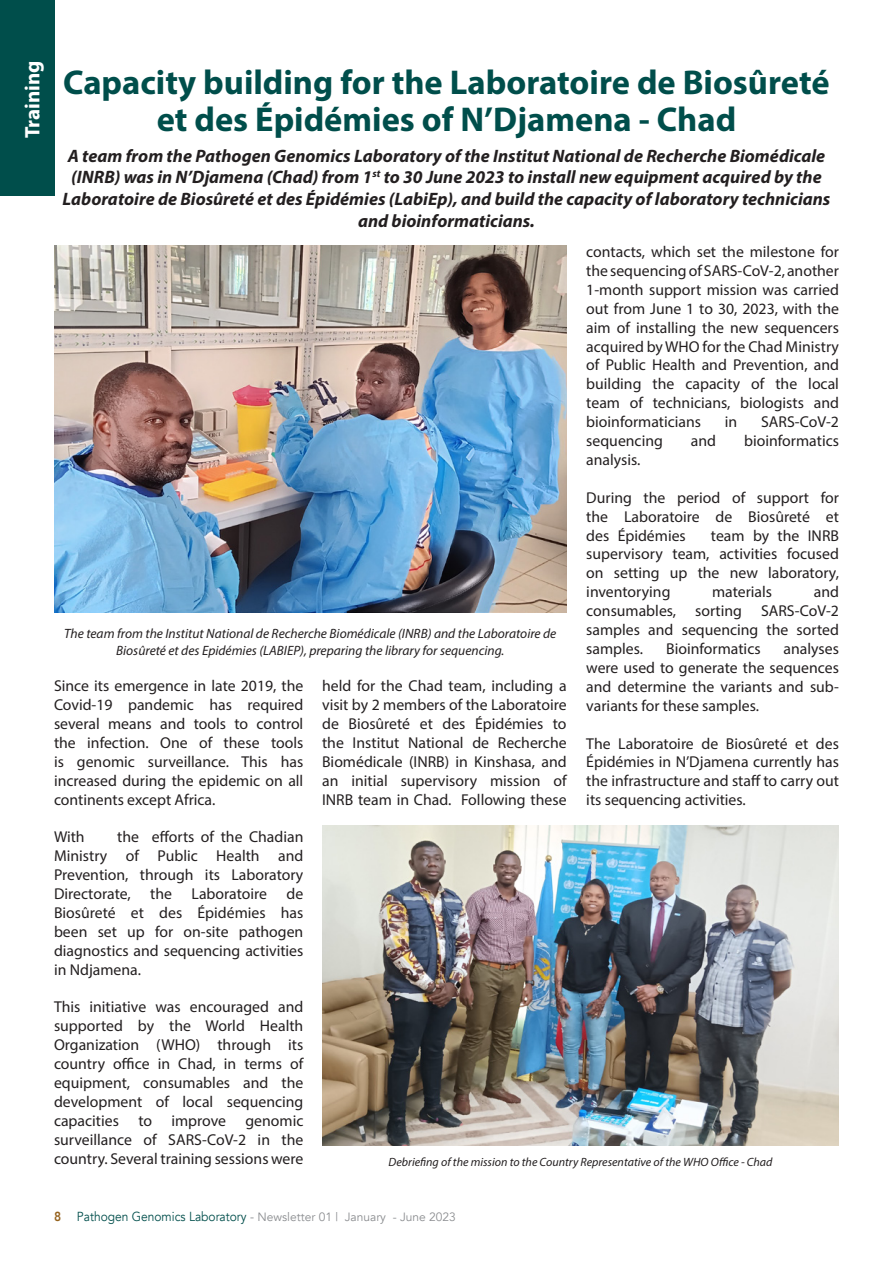
<style>
.page{position:relative;width:893px;height:1263px;background:#fff}
.page>*{position:absolute;margin:0;border:0;box-sizing:border-box;transform-origin:0 0}
.t1{font:700 34.5px/37.5px "Myriad Pro";color:#004e4b;text-align:center}
.t2{font:700 21px "Myriad Pro";color:#fff}
.t3{font:italic 700 18px/21.6px "Myriad Pro";color:#231f20;text-align:center}
.t4{font:15.75px/18.9px "Myriad Pro";color:#231f20;text-align:justify}
.t5{font:italic 13.5px/16.2px "Myriad Pro";color:#231f20;text-align:center}
.t6{font:italic 12px "Myriad Pro";color:#231f20}
.t7{font:12px "Avenir";color:#8b8d90}
.s1{font-weight:800;font-size:13.05px;color:#95621d}
.s2{font-size:13.05px;color:#004e4b}
.s3{font-size:13.05px}
</style>
<div class="page">
<img style="left:54px;top:245px;width:513px;height:367px">
<img style="left:322px;top:826px;width:517px;height:320px">
<div style="left:0;top:0;width:54px;height:195px;background:#004e4b"></div>
<p class="t2" style="left:19px;top:138px;width:79px;rotate:-90deg">Training</p>
<p class="t1" style="left:63px;top:62px;width:768px">Capacity building for the Laboratoire de Biosûreté et des Épidémies of N’Djamena - Chad</p>
<p class="t3" style="left:63px;top:144px;width:769px">A team from the Pathogen Genomics Laboratory of the Institut National de Recherche Biomédicale (INRB) was in N’Djamena (Chad) from 1<sup>st</sup> to 30 June 2023 to install new equipment acquired by the Laboratoire de Biosûreté et des Épidémies (LabiEp), and build the capacity of laboratory technicians and bioinformaticians.</p>
<p class="t4" style="left:586px;top:242px;width:254px">contacts, which set the milestone for the sequencing of SARS-CoV-2, another 1-month support mission was carried out from June 1 to 30, 2023, with the aim of installing the new sequencers acquired by WHO for the Chad Ministry of Public Health and Prevention, and building the capacity of the local team of technicians, biologists and bioinformaticians</p>
<p class="t4" style="left:725px;top:412px;width:14px">in</p>
<p class="t4" style="left:761px;top:412px;width:79px">SARS-CoV-2</p>
<p class="t4" style="left:586px;top:431px;width:78px">sequencing</p>
<p class="t4" style="left:691px;top:431px;width:27px">and</p>
<p class="t4" style="left:744px;top:431px;width:96px">bioinformatics</p>
<p class="t4" style="left:586px;top:450px;width:56px">analysis.</p>
<p class="t4" style="left:586px;top:488px;width:254px">During the period of support for the Laboratoire de Biosûreté et des Épidémies</p>
<p class="t4" style="left:586px;top:526px;width:254px;text-indent:125px">team by the INRB supervisory team, activities focused on setting up the new laboratory, inventorying</p>
<p class="t4" style="left:586px;top:582px;width:254px;text-indent:227px">and consumables, sorting SARS-CoV-2 samples and sequencing the sorted samples.</p>
<p class="t4" style="left:712px;top:582px;width:62px">materials</p>
<p class="t5" style="left:64px;top:626px;width:494px">The team from the Institut National de Recherche Biomédicale (INRB) and the Laboratoire de<br>Biosûreté et des Epidémies (LABIEP), preparing the library for sequencing.</p>
<p class="t4" style="left:322px;top:676px;width:246px">held for the Chad team, including a visit by 2 members of the Laboratoire de Biosûreté et des Épidémies to the Institut National de Recherche Biomédicale (INRB) in Kinshasa, and an initial supervisory mission of INRB team in Chad. Following these</p>
<p class="t4" style="left:666px;top:639px;width:96px">Bioinformatics</p>
<p class="t4" style="left:586px;top:639px;width:254px;text-indent:197px">analyses were used to generate the sequences and determine the variants and sub&shy;variants for these samples.</p>
<p class="t4" style="left:586px;top:733px;width:254px">The Laboratoire de Biosûreté et des Épidémies in N’Djamena currently has the infrastructure and staff to carry out its sequencing activities.</p>
<p class="t4" style="left:54px;top:676px;width:251px">Since its emergence in late 2019, the Covid-19 pandemic has required several means and tools to control the infection. One of these tools is genomic surveillance. This has increased during the epidemic on all continents except Africa.</p>
<p class="t4" style="left:54px;top:827px;width:32px">With</p>
<p class="t4" style="left:54px;top:827px;width:251px;text-indent:63px">the efforts of the Chadian Ministry of Public Health and Prevention, through its Laboratory Directorate, the Laboratoire de Biosûreté et des Épidémies has been set up for on-site pathogen diagnostics and sequencing activities in Ndjamena.</p>
<p class="t4" style="left:54px;top:997px;width:251px">This initiative was encouraged and supported by the World Health Organization (WHO) through its country office in Chad, in terms of equipment, consumables and the development of local sequencing capacities to improve genomic surveillance of SARS-CoV-2 in the country. Several training sessions were</p>
<p class="t6" style="left:389px;top:1154px;width:385px">Debriefing of the mission to the Country Representative of the WHO Office - Chad</p>
<p class="t7" style="left:54px;top:1210px;width:403px"><span class="s1">8</span> <span class="s2">Pathogen Genomics Laboratory</span> <span class="s3">-</span> Newsletter 01 | January - June 2023</p>
</div>
